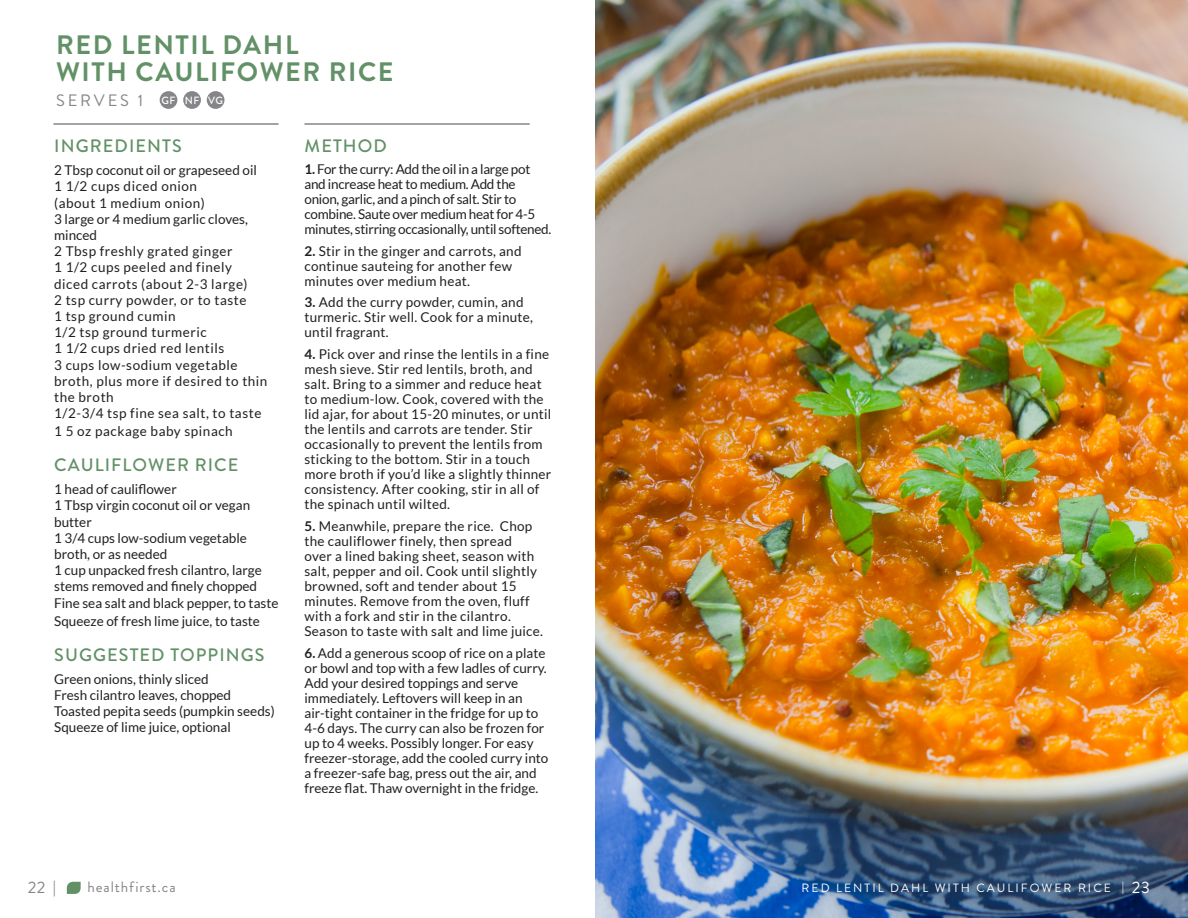
<style>
.page{position:relative;width:1188px;height:918px;background:#fff}
.page>*{position:absolute;margin:0;border:0;box-sizing:border-box;transform-origin:0 0}
.t1{font:700 26.7px/27px "Brandon Grotesque";letter-spacing:.06em;color:#629167}
.t2{font:500 18px "Brandon Grotesque";letter-spacing:.06em;color:#629167}
.t3{font:16.5px "Brandon Grotesque";letter-spacing:.17em;color:#85868a}
.t4{font:16.5px "Brandon Grotesque";color:#86858b}
.Selfcare_header{font:16.5px "Brandon Grotesque";color:#fff}
.t5{font:15px "Brandon Grotesque";letter-spacing:.06em;color:#85858a}
.t6{font:13.5px/15px "Lato";letter-spacing:.02em;color:#231f20}
.t7{font:13.5px/15px "Lato";color:#231f20}
.t8{font:13.5px/16.2px "Lato";letter-spacing:.04em;color:#231f20}
.t9{font:13.5px/15px "Lato";letter-spacing:-.02em;color:#231f20}
.t10{font:12px "Brandon Grotesque";letter-spacing:.17em;color:#fff}
.t11{font:500 10.5px "Brandon Grotesque";color:#fff}
.s1{font-weight:700}
.s2{font-weight:900;font-size:15px;color:#85858a}
</style>
<div class="page">
<svg style="left:67px;top:882px;width:14px;height:12px"></svg>
<hr style="left:53px;top:123px;width:226px;height:2px;background:#868589">
<hr style="left:305px;top:123px;width:225px;height:2px;background:#868589">
<div style="left:160px;top:91px;width:17px;height:18px;background:#868589;border-radius:50%"></div>
<div style="left:183px;top:91px;width:18px;height:18px;background:#868589;border-radius:50%"></div>
<div style="left:207px;top:91px;width:18px;height:18px;background:#868589;border-radius:50%"></div>
<img style="left:595px;top:0;width:593px;height:918px">
<p class="t1" style="left:56px;top:31px;width:339px">RED LENTIL DAHL<br>WITH CAULIFOWER RICE</p>
<p class="t3" style="left:56px;top:89px;width:89px">SERVES 1</p>
<p class="t11" style="left:162px;top:93px;width:15px">GF</p>
<p class="t11" style="left:185px;top:93px;width:16px">NF</p>
<p class="t11" style="left:208px;top:93px;width:16px">VG</p>
<p class="t2" style="left:54px;top:134px;width:129px">INGREDIENTS</p>
<p class="t7" style="left:54px;top:163px;width:204px">2 Tbsp coconut oil or grapeseed oil</p>
<p class="t8" style="left:54px;top:178px;width:152px">1 1/2 cups diced onion (about 1 medium onion)</p>
<p class="t7" style="left:54px;top:211px;width:195px;line-height:16.2px">3 large or 4 medium garlic cloves, minced</p>
<p class="t8" style="left:54px;top:243px;width:180px">2 Tbsp freshly grated ginger</p>
<p class="t8" style="left:54px;top:259px;width:195px">1 1/2 cups peeled and finely diced carrots (about 2-3 large)</p>
<p class="t8" style="left:54px;top:292px;width:194px">2 tsp curry powder, or to taste</p>
<p class="t8" style="left:54px;top:308px;width:123px">1 tsp ground cumin</p>
<p class="t8" style="left:54px;top:324px;width:154px">1/2 tsp ground turmeric</p>
<p class="t8" style="left:54px;top:340px;width:172px">1 1/2 cups dried red lentils</p>
<p class="t8" style="left:54px;top:356px;width:215px">3 cups low-sodium vegetable broth, plus more if desired to thin the broth</p>
<p class="t8" style="left:54px;top:405px;width:209px">1/2-3/4 tsp fine sea salt, to taste</p>
<p class="t8" style="left:54px;top:423px;width:180px">1 5 oz package baby spinach</p>
<p class="t2" style="left:54px;top:453px;width:186px">CAULIFLOWER RICE</p>
<p class="t7" style="left:54px;top:482px;width:124px">1 head of cauliflower</p>
<p class="t7" style="left:54px;top:497px;width:198px;line-height:16.2px">1 Tbsp virgin coconut oil or vegan butter</p>
<p class="t7" style="left:54px;top:530px;width:194px;line-height:16.2px">1 3/4 cups low-sodium vegetable broth, or as needed</p>
<p class="t7" style="left:54px;top:562px;width:209px;line-height:16.2px">1 cup unpacked fresh cilantro, large stems removed and finely chopped</p>
<p class="t7" style="left:54px;top:595px;width:226px">Fine sea salt and black pepper, to taste</p>
<p class="t7" style="left:54px;top:613px;width:207px">Squeeze of fresh lime juice, to taste</p>
<p class="t2" style="left:54px;top:642px;width:212px">SUGGESTED TOPPINGS</p>
<p class="t7" style="left:54px;top:671px;width:179px;line-height:16.2px">Green onions, thinly sliced<br>Fresh cilantro leaves, chopped</p>
<p class="t7" style="left:54px;top:704px;width:222px">Toasted pepita seeds (pumpkin seeds)</p>
<p class="t7" style="left:54px;top:720px;width:178px">Squeeze of lime juice, optional</p>
<p class="t2" style="left:305px;top:134px;width:84px">METHOD</p>
<p class="t9" style="left:305px;top:161px;width:248px"><span class="s1">1.</span> For the curry: Add the oil in a large pot and increase heat to medium. Add the onion, garlic, and a pinch of salt. Stir to combine. Saute over medium heat for 4-5 minutes, stirring occasionally, until softened.</p>
<p class="t6" style="left:305px;top:243px;width:219px"><span class="s1">2.</span> Stir in the ginger and carrots, and continue sauteing for another few minutes over medium heat.</p>
<p class="t6" style="left:305px;top:295px;width:230px"><span class="s1">3.</span> Add the curry powder, cumin, and turmeric. Stir well. Cook for a minute, until fragrant.</p>
<p class="t6" style="left:305px;top:347px;width:248px"><span class="s1">4.</span> Pick over and rinse the lentils in a fine mesh sieve. Stir red lentils, broth, and salt. Bring to a simmer and reduce heat to medium-low. Cook, covered with the lid ajar, for about 15-20 minutes, or until the lentils and carrots are tender. Stir occasionally to prevent the lentils from sticking to the bottom. Stir in a touch more broth if you’d like a slightly thinner consistency. After cooking, stir in all of the spinach until wilted.</p>
<p class="t6" style="left:305px;top:518px;width:240px"><span class="s1">5.</span> Meanwhile, prepare the rice. Chop the cauliflower finely, then spread<br>over a lined baking sheet, season with salt, pepper and oil. Cook until slightly browned, soft and tender about 15 minutes. Remove from the oven, fluff with a fork and stir in the cilantro.<br>Season to taste with salt and lime juice.</p>
<p class="t7" style="left:305px;top:645px;width:245px"><span class="s1">6.</span> Add a generous scoop of rice on a plate or bowl and top with a few ladles of curry.<br>Add your desired toppings and serve immediately. Leftovers will keep in an air-tight container in the fridge for up to 4-6 days. The curry can also be frozen for up to 4 weeks. Possibly longer. For easy freezer-storage, add the cooled curry into a freezer-safe bag, press out the air, and freeze flat. Thaw overnight in the fridge.</p>
<p class="t4" style="left:28px;top:876px;width:30px">22 <span class="s2">|</span></p>
<p class="t5" style="left:88px;top:877px;width:90px">healthfirst.ca</p>
<p class="t10" style="left:802px;top:879px;width:324px">RED LENTIL DAHL WITH CAULIFOWER RICE |</p>
<p class="Selfcare_header" style="left:1132px;top:876px;width:20px">23</p>
</div>
